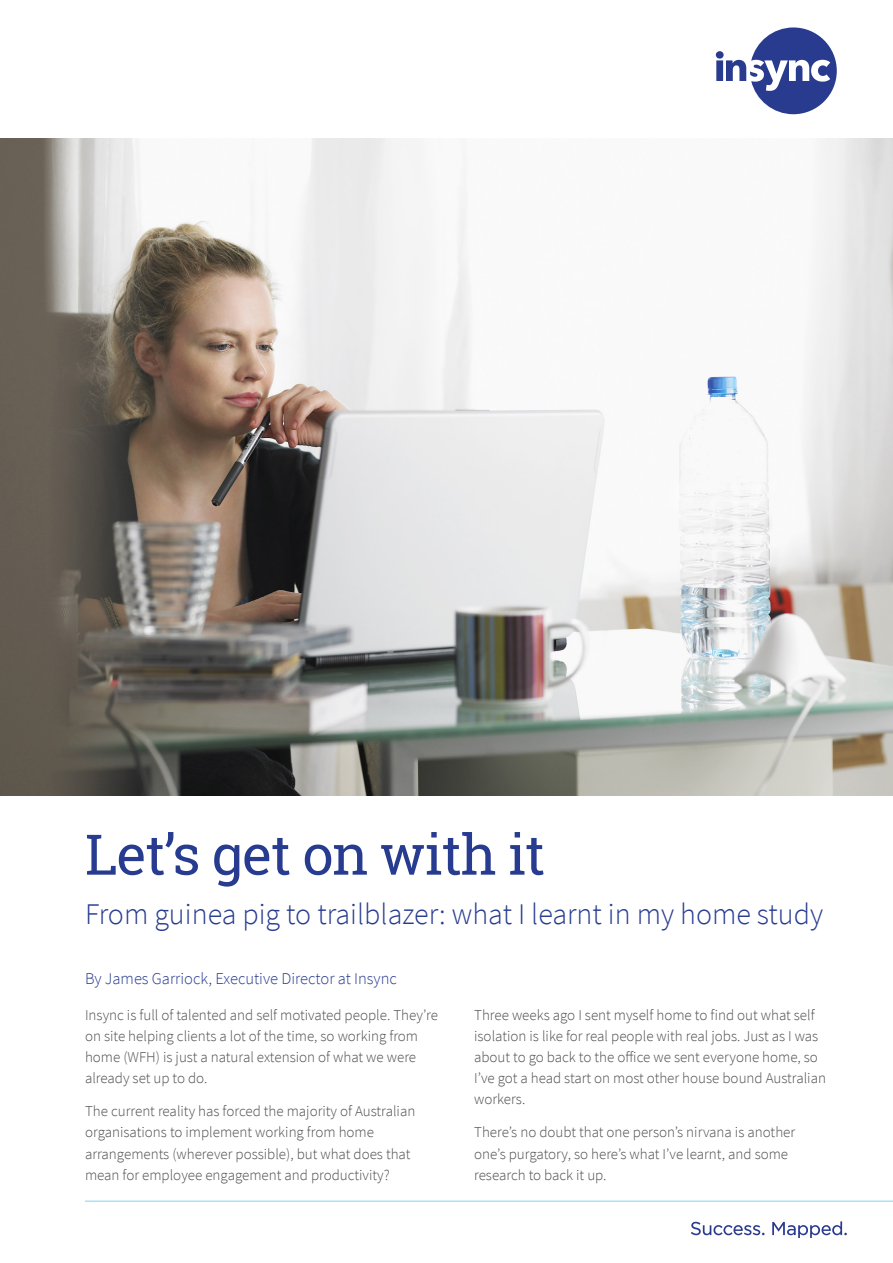
<style>
.page{position:relative;width:893px;height:1263px;background:#fff}
.page>*{position:absolute;margin:0;border:0;box-sizing:border-box;transform-origin:0 0}
.t1{font:55.95px "Roboto Slab";letter-spacing:-.025em;color:#273b90}
.t2{font:300 30px "Source Sans Pro";color:#273b90}
.t3{font:300 16.5px "Source Sans Pro";color:#273b90}
.t4{font:300 15px/21px "Source Sans Pro";color:#4b4c4d}
</style>
<div class="page">
<svg style="left:716px;top:27px;width:121px;height:87px"></svg>
<hr style="left:85px;top:1201px;width:808px;height:1px;background:#80d4f7">
<svg style="left:691px;top:1222px;width:73px;height:13px"></svg>
<svg style="left:772px;top:1221px;width:75px;height:17px"></svg>
<img style="left:0;top:138px;width:893px;height:657px">
<p class="t1" style="left:85px;top:816px;width:462px">Let’s get on with it</p>
<p class="t2" style="left:85px;top:895px;width:740px">From guinea pig to trailblazer: what I learnt in my home study</p>
<p class="t3" style="left:85px;top:969px;width:313px">By James Garriock, Executive Director at Insync</p>
<p class="t4" style="left:85px;top:1004px;width:354px">Insync is full of talented and self motivated people. They’re on site helping clients a lot of the time, so working from home (WFH) is just a natural extension of what we were already set up to do.</p>
<p class="t4" style="left:85px;top:1101px;width:332px">The current reality has forced the majority of Australian organisations to implement working from home arrangements (wherever possible), but what does that mean for employee engagement and productivity?</p>
<p class="t4" style="left:474px;top:1004px;width:353px">Three weeks ago I sent myself home to find out what self isolation is like for real people with real jobs. Just as I was about to go back to the office we sent everyone home, so I’ve got a head start on most other house bound Australian workers.</p>
<p class="t4" style="left:474px;top:1122px;width:323px">There’s no doubt that one person’s nirvana is another one’s purgatory, so here’s what I’ve learnt, and some research to back it up.</p>
</div>
